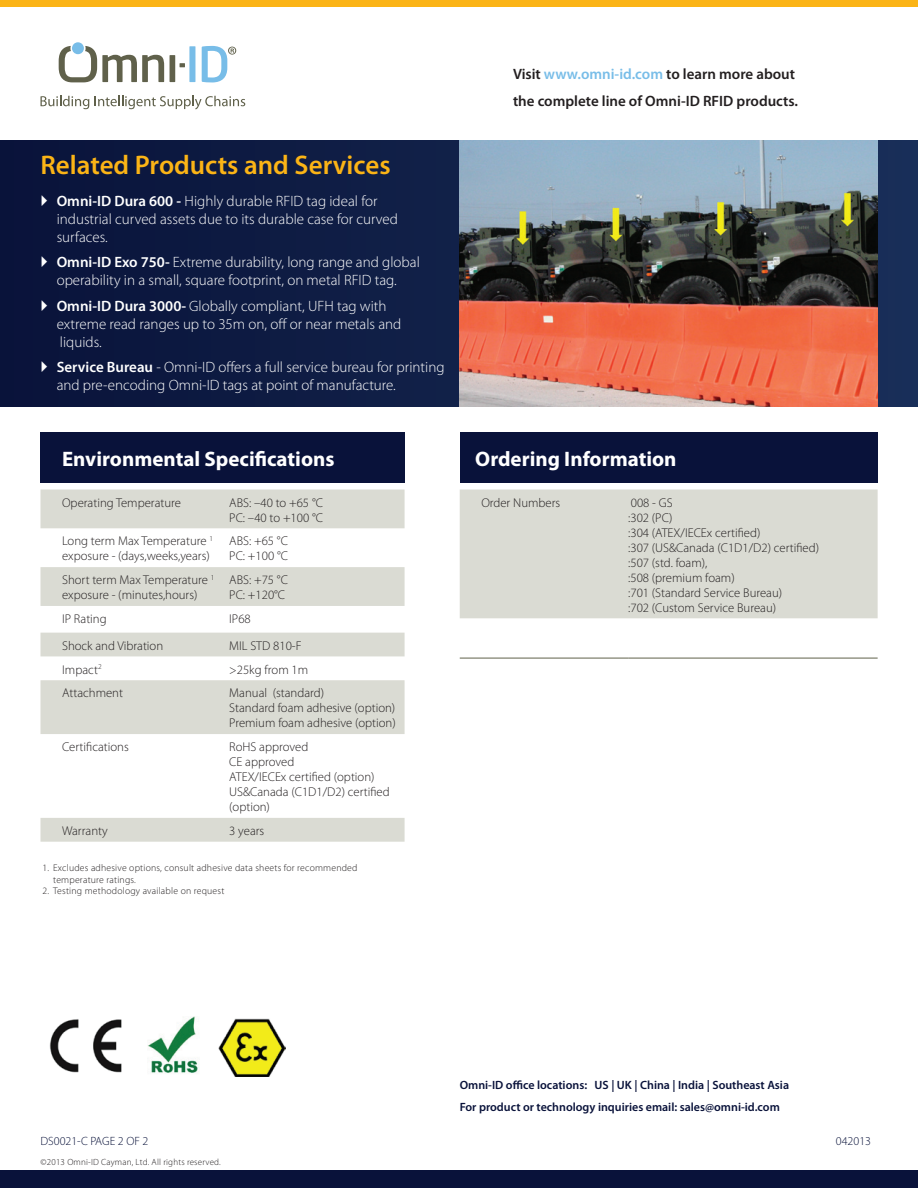
<style>
.page{position:relative;width:918px;height:1188px;background:#fff}
.page>*{position:absolute;margin:0;border:0;box-sizing:border-box;transform-origin:0 0}
.t1{font:600 27px "Myriad Pro";color:#fbb416}
.t2{font:700 21px "Myriad Pro";color:#fff}
.t3{font:300 15px/18px "Myriad Pro";color:#fff}
.t4{font:600 15px/27px "Myriad Pro";color:#231f20}
.t5{font:300 12.75px/15px "Myriad Pro";color:#231f20}
.t6{font:600 12px/21.8px "Myriad Pro";color:#09123a}
.t7{font:300 12px "Myriad Pro";color:#09123a}
.t8{font:300 9.75px/11.2px "Myriad Pro";letter-spacing:.02em;color:#231f20}
.t9{font:300 9px "Myriad Pro";letter-spacing:.02em;color:#231f20}
.s1{font-weight:600}
.s2{color:#78bde8}
</style>
<div class="page">
<div style="left:0;top:1170px;width:918px;height:18px;background:#09123a"></div>
<svg style="left:59px;top:46px;width:105px;height:36px"></svg>
<div style="left:170px;top:55px;width:5px;height:27px;background:#60614b"></div>
<svg style="left:180px;top:63px;width:5px;height:4px"></svg>
<div style="left:189px;top:46px;width:6px;height:36px;background:#78bde8"></div>
<div style="left:72px;top:42px;width:12px;height:12px;background:#78bde8;border-radius:50%"></div>
<svg style="left:202px;top:46px;width:34px;height:36px"></svg>
<svg style="left:41px;top:96px;width:48px;height:13px"></svg>
<svg style="left:95px;top:96px;width:150px;height:13px"></svg>
<div style="left:0;top:0;width:918px;height:7px;background:#fbb416"></div>
<svg style="left:0;top:140px;width:918px;height:261px;background:#0e1b43"></svg>
<img style="left:49px;top:1019px;width:73px;height:54px">
<img style="left:218px;top:1018px;width:67px;height:59px">
<img style="left:148px;top:1017px;width:51px;height:56px">
<img style="left:460px;top:140px;width:417px;height:266px">
<div style="left:460px;top:432px;width:418px;height:51px;background:#09123a"></div>
<div style="left:460px;top:490px;width:418px;height:128px;background:#dadbd3"></div>
<hr style="left:460px;top:658px;width:168px;height:1px;background:#60614b">
<hr style="left:628px;top:658px;width:250px;height:1px;background:#60614b">
<div style="left:40px;top:432px;width:365px;height:51px;background:#09123a"></div>
<svg style="left:40px;top:490px;width:365px;height:352px"></svg>
<svg style="left:42px;top:195px;width:21px;height:12px"></svg>
<svg style="left:42px;top:256px;width:21px;height:12px"></svg>
<svg style="left:42px;top:300px;width:21px;height:12px"></svg>
<svg style="left:42px;top:361px;width:21px;height:12px"></svg>
<h1 class="t1" style="left:40px;top:148px;width:352px">Related Products and Services</h1>
<p class="t3" style="left:57px;top:191px;width:343px"><span class="s1">Omni-ID Dura 600 -</span> Highly durable RFID tag ideal for industrial curved assets due to its durable case for curved surfaces.</p>
<p class="t3" style="left:57px;top:253px;width:365px"><span class="s1">Omni-ID Exo 750-</span> Extreme durability, long range and global operability in a small, square footprint, on metal RFID tag.</p>
<p class="t3" style="left:57px;top:296px;width:346px"><span class="s1">Omni-ID Dura 3000-</span> Globally compliant, UFH tag with extreme read ranges up to 35m on, off or near metals and liquids.</p>
<p class="t3" style="left:57px;top:358px;width:389px"><span class="s1">Service Bureau</span> - Omni-ID offers a full service bureau for printing and pre-encoding Omni-ID tags at point of manufacture.</p>
<h2 class="t2" style="left:62px;top:445px;width:274px">Environmental Specifications</h2>
<p class="t5" style="left:62px;top:495px;width:120px">Operating Temperature</p>
<p class="t5" style="left:229px;top:495px;width:95px">ABS: –40 to +65 °C<br>PC: –40 to +100 °C</p>
<p class="t5" style="left:62px;top:534px;width:152px">Long term Max Temperature <sup>1 </sup>exposure - (days,weeks,years)</p>
<p class="t5" style="left:229px;top:534px;width:60px">ABS: +65 °C<br>PC: +100 °C</p>
<p class="t5" style="left:62px;top:572px;width:154px">Short term Max Temperature <sup>1 </sup>exposure - (minutes,hours)</p>
<p class="t5" style="left:229px;top:572px;width:60px">ABS: +75 °C<br>PC: +120°C</p>
<p class="t5" style="left:62px;top:611px;width:46px">IP Rating</p>
<p class="t5" style="left:229px;top:611px;width:23px">IP68</p>
<p class="t5" style="left:62px;top:638px;width:103px">Shock and Vibration</p>
<p class="t5" style="left:229px;top:638px;width:74px">MIL STD 810-F</p>
<p class="t5" style="left:62px;top:662px;width:41px">Impact<sup>2</sup></p>
<p class="t5" style="left:229px;top:662px;width:80px">&gt;25kg from 1m</p>
<p class="t5" style="left:62px;top:685px;width:62px">Attachment</p>
<p class="t5" style="left:229px;top:685px;width:168px">Manual (standard)<br>Standard foam adhesive (option)<br>Premium foam adhesive (option)</p>
<p class="t5" style="left:62px;top:739px;width:68px">Certifications</p>
<p class="t5" style="left:229px;top:739px;width:162px">RoHS approved<br>CE approved<br>ATEX/IECEx certified (option)<br>US&amp;Canada (C1D1/D2) certified (option)</p>
<p class="t5" style="left:62px;top:823px;width:47px">Warranty</p>
<p class="t5" style="left:229px;top:823px;width:37px">3 years</p>
<p class="t8" style="left:53px;top:862px;width:306px;text-indent:-11px">1. Excludes adhesive options, consult adhesive data sheets for recommended temperature ratings.</p>
<p class="t8" style="left:42px;top:885px;width:183px">2. Testing methodology available on request</p>
<p class="t4" style="left:513px;top:60px;width:287px">Visit <span class="s2">www.omni-id.com</span> to learn more about the complete line of Omni-ID RFID products.</p>
<h2 class="t2" style="left:475px;top:445px;width:203px">Ordering Information</h2>
<p class="t5" style="left:481px;top:495px;width:80px">Order Numbers</p>
<p class="t5" style="left:628px;top:495px;width:192px">008 - GS<br>:302 (PC)<br>:304 (ATEX/IECEx certified)<br>:307 (US&amp;Canada (C1D1/D2) certified) :507 (std. foam),<br>:508 (premium foam)<br>:701 (Standard Service Bureau)<br>:702 (Custom Service Bureau)</p>
<p class="t6" style="left:460px;top:1074px;width:331px">Omni-ID office locations: US | UK | China | India | Southeast Asia<br>For product or technology inquiries email: sales@omni-id.com</p>
<p class="t7" style="left:40px;top:1133px;width:109px">DS0021-C PAGE 2 OF 2</p>
<p class="t7" style="left:836px;top:1133px;width:37px">042013</p>
<p class="t9" style="left:41px;top:1157px;width:182px">©2013 Omni-ID Cayman, Ltd. All rights reserved.</p>
</div>
